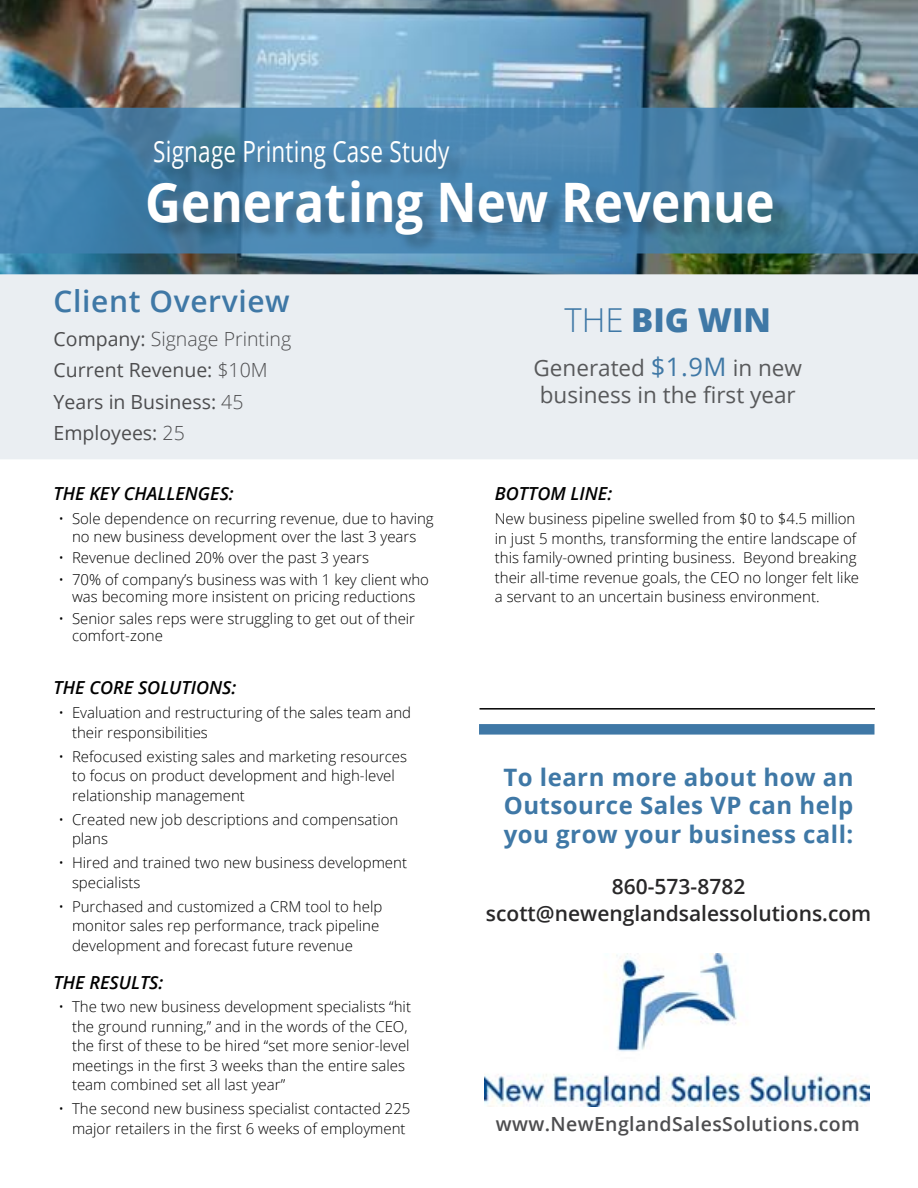
<style>
.page{position:relative;width:918px;height:1188px;background:#fff}
.page>*{position:absolute;margin:0;border:0;box-sizing:border-box;transform-origin:0 0}
.t1{font:700 54.45px "Open Sans";color:#fff;scale:.91 1}
.t2{font:800 33px "Open Sans";color:#3f78a6}
.t3{font:600 30px "Open Sans";letter-spacing:.02em;color:#3f78a6}
.t4{font:29.25px "Open Sans";letter-spacing:.01em;color:#fff;scale:.77 1}
.t5{font:700 24px/28.8px "Open Sans";letter-spacing:.02em;color:#3f78a6;text-align:justify}
.t6{font:22.5px/27px "Open Sans";color:#58595b}
.t7{font:600 21px/27px "Open Sans";color:#292829;text-align:center}
.t8{font:19.5px/31.5px "Open Sans";color:#4d4d4f}
.t9{font:600 19.5px "Open Sans";letter-spacing:.02em;color:#4d4d4f}
.t10{font:italic 600 18px "Open Sans";color:#000}
.t11{font:300 15px/19.5px "Open Sans";color:#000}
.s1{font-weight:300}
.s2{font-size:25.5px;color:#3f78a6}
</style>
<div class="page">
<img style="left:0;top:0;width:918px;height:274px">
<svg style="left:0;top:108px;width:918px;height:146px;background:#4782aa"></svg>
<div style="left:149px;top:143px;width:644px;height:110px;background:#000;opacity:.25"></div>
<div style="left:0;top:274px;width:918px;height:185px;background:#eaeef2"></div>
<hr style="left:480px;top:708px;width:395px;height:2px;background:#000">
<div style="left:479px;top:724px;width:395px;height:11px;background:#3f78a6"></div>
<img style="left:485px;top:953px;width:385px;height:153px">
<h3 class="t4" style="left:153px;top:132px;width:386px">Signage Printing Case Study</h3>
<h1 class="t1" style="left:145px;top:163px;width:693px">Generating New Revenue</h1>
<h3 class="t3" style="left:54px;top:280px;width:238px">Client Overview</h3>
<h3 class="t8" style="left:54px;top:323px;width:239px">Company: <span class="s1">Signage Printing<br></span>Current Revenue: <span class="s1">$10M<br></span>Years in Business: <span class="s1">45<br></span>Employees: <span class="s1">25</span></h3>
<h2 class="t2" style="left:564px;top:295px;width:208px"><span class="s1">THE</span> BIG WIN</h2>
<h3 class="t6" style="left:534px;top:354px;width:270px">Generated <span class="s2">$1.9M</span> in new business in the first year</h3>
<p class="t10" style="left:54px;top:481px;width:182px">THE KEY CHALLENGES:</p>
<p class="t10" style="left:495px;top:481px;width:119px">BOTTOM LINE:</p>
<p class="t11" style="left:58px;top:510px;width:377px;line-height:17.2px;text-align:center">• Sole dependence on recurring revenue, due to having no new business development over the last 3 years</p>
<p class="t11" style="left:58px;top:548px;width:312px">• Revenue declined 20% over the past 3 years</p>
<p class="t11" style="left:58px;top:571px;width:372px;line-height:17.2px;text-align:center">• 70% of company’s business was with 1 key client who was becoming more insistent on pricing reductions</p>
<p class="t11" style="left:72px;top:610px;width:345px;line-height:17.2px;text-indent:-14px">• Senior sales reps were struggling to get out of their comfort-zone</p>
<p class="t10" style="left:54px;top:675px;width:184px">THE CORE SOLUTIONS:</p>
<p class="t11" style="left:72px;top:703px;width:341px;text-indent:-14px">• Evaluation and restructuring of the sales team and their responsibilities</p>
<p class="t11" style="left:72px;top:746px;width:337px;text-indent:-14px">• Refocused existing sales and marketing resources to focus on product development and high-level relationship management</p>
<p class="t11" style="left:72px;top:809px;width:328px;text-indent:-14px">• Created new job descriptions and compensation plans</p>
<p class="t11" style="left:72px;top:853px;width:337px;text-indent:-14px">• Hired and trained two new business development specialists</p>
<p class="t11" style="left:72px;top:896px;width:312px;text-indent:-14px">• Purchased and customized a CRM tool to help monitor sales rep performance, track pipeline development and forecast future revenue</p>
<p class="t10" style="left:54px;top:971px;width:111px">THE RESULTS:</p>
<p class="t11" style="left:72px;top:996px;width:341px;text-indent:-14px">• The two new business development specialists “hit the ground running,” and in the words of the CEO, the first of these to be hired “set more senior-level meetings in the first 3 weeks than the entire sales team combined set all last year”</p>
<p class="t11" style="left:58px;top:1098px;width:354px;text-align:center">• The second new business specialist contacted 225 major retailers in the first 6 weeks of employment</p>
<p class="t11" style="left:495px;top:509px;width:366px">New business pipeline swelled from $0 to $4.5 million in just 5 months, transforming the entire landscape of this family-owned printing business. Beyond breaking their all-time revenue goals, the CEO no longer felt like a servant to an uncertain business environment.</p>
<h3 class="t5" style="left:503px;top:762px;width:352px">To learn more about how an Outsource Sales VP can help you grow your business call:</h3>
<h3 class="t7" style="left:486px;top:872px;width:387px">860-573-8782 scott@newenglandsalessolutions.com</h3>
<h3 class="t9" style="left:496px;top:1110px;width:366px">www.NewEnglandSalesSolutions.com</h3>
</div>
